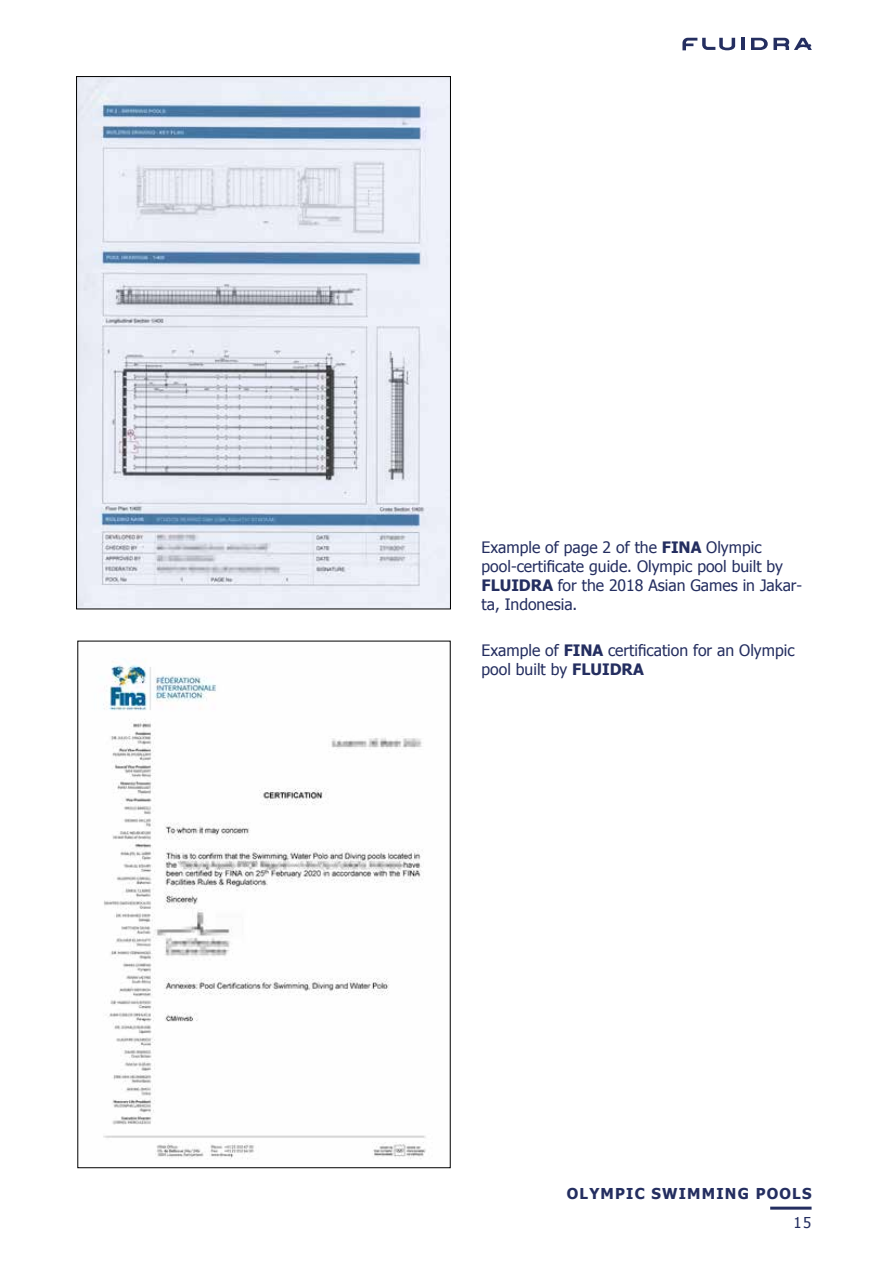
<style>
.page{position:relative;width:893px;height:1263px;background:#fff}
.page>*{position:absolute;margin:0;border:0;box-sizing:border-box;transform-origin:0 0}
.t1{font:15.75px/18.9px "Tahoma";color:#242e60}
.t2{font:700 15px "Tahoma";letter-spacing:.08em;color:#242e60}
.t3{font:15px "Tahoma";color:#242e60}
.s1{font-weight:700}
</style>
<div class="page">
<img style="left:78px;top:78px;width:371px;height:529px">
<img style="left:103px;top:660px;width:323px;height:499px">
<hr style="left:741px;top:38px;width:4px;height:12px;background:#242e60">
<svg style="left:682px;top:38px;width:53px;height:12px"></svg>
<svg style="left:751px;top:38px;width:61px;height:12px"></svg>
<hr style="left:770px;top:1206px;width:41px;height:3px;background:#242e60">
<p class="t1" style="left:482px;top:538px;width:322px">Example of page 2 of the <span class="s1">FINA</span> Olympic pool-certificate guide. Olympic pool built by <span class="s1">FLUIDRA</span> for the 2018 Asian Games in Jakar&shy;ta, Indonesia.</p>
<p class="t1" style="left:482px;top:640px;width:315px">Example of <span class="s1">FINA</span> certification for an Olympic pool built by <span class="s1">FLUIDRA</span></p>
<p class="t2" style="left:567px;top:1183px;width:246px">OLYMPIC SWIMMING POOLS</p>
<p class="t3" style="left:794px;top:1213px;width:19px">15</p>
</div>
